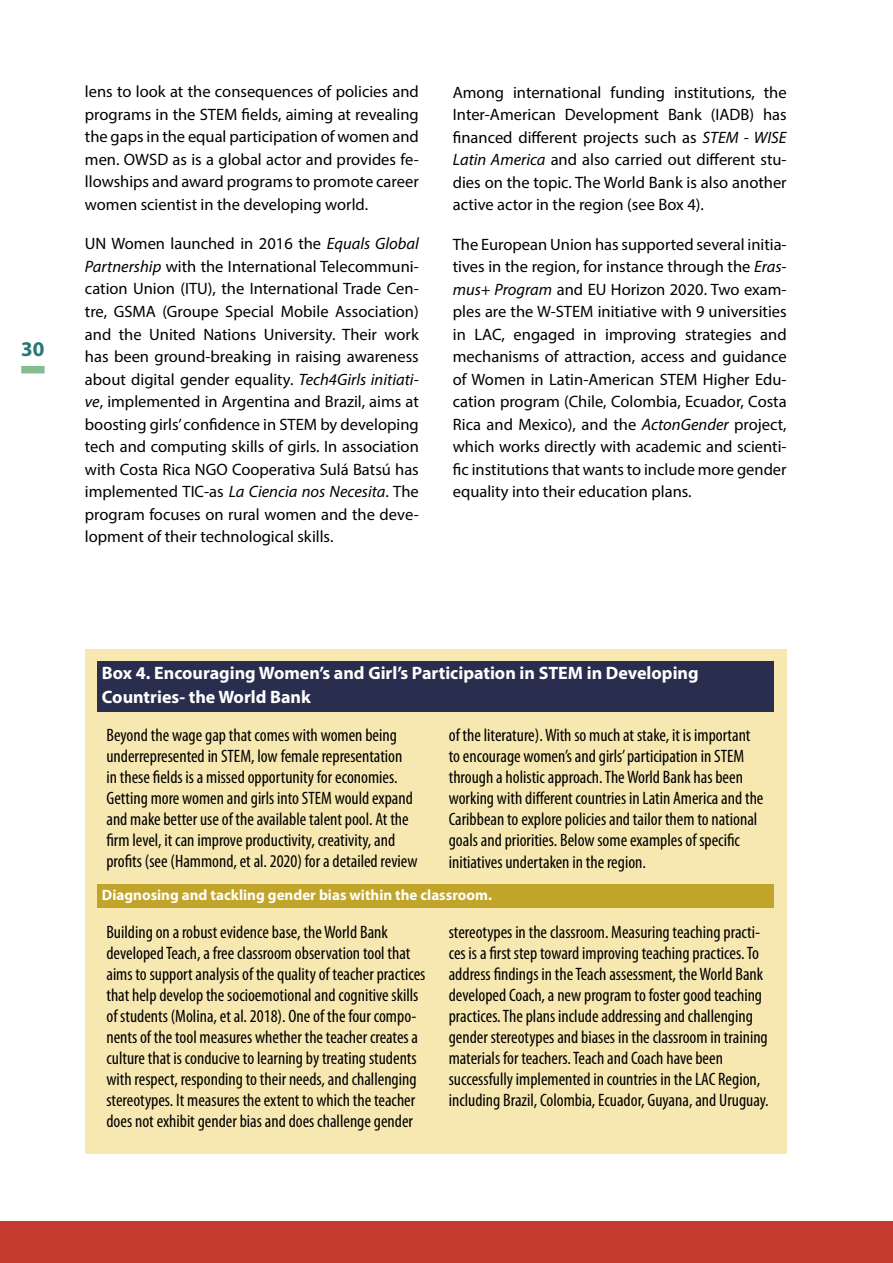
<style>
.page{position:relative;width:893px;height:1263px;background:#fff}
.page>*{position:absolute;margin:0;border:0;box-sizing:border-box;transform-origin:0 0}
.t1{font:700 21px "Myriad Pro";color:#277874}
.t2{font:condensed 18px/21px "Myriad Pro";color:#000}
.t3{font:700 18px/24px "Myriad Pro";color:#fff}
.t4{font:16.5px/22.5px "Myriad Pro";color:#000;text-align:justify}
.t5{font:700 15px "Myriad Pro";color:#fff}
.s1{font-style:italic}
</style>
<div class="page">
<div style="left:0;top:1221px;width:893px;height:42px;background:#c43a2e"></div>
<div style="left:21px;top:366px;width:24px;height:7px;background:#84bd8f"></div>
<div style="left:85px;top:649px;width:702px;height:504px;background:#f7e7b0"></div>
<div style="left:98px;top:662px;width:676px;height:50px;background:#2a2e4e"></div>
<div style="left:98px;top:884px;width:676px;height:24px;background:#c1a52b"></div>
<p class="t1" style="left:21px;top:335px;width:25px">30</p>
<p class="t4" style="left:85px;top:80px;width:335px">lens to look at the consequences of policies and programs in the STEM fields, aiming at revealing the gaps in the equal participation of women and men. OWSD as is a global actor and provides fe&shy;llowships and award programs to promote career women scientist in the developing world.</p>
<p class="t4" style="left:85px;top:232px;width:335px">UN Women launched in 2016 the <span class="s1">Equals Global Partnership</span> with the International Telecommuni&shy;cation Union (ITU), the International Trade Cen&shy;tre, GSMA (Groupe Special Mobile Association) and the United Nations University. Their work has been ground-breaking in raising awareness about digital gender equality. <span class="s1">Tech4Girls initiati&shy;ve</span>, implemented in Argentina and Brazil, aims at boosting girls’ confidence in STEM by developing tech and computing skills of girls. In association with Costa Rica NGO Cooperativa Sulá Batsú has implemented TIC-as <span class="s1">La Ciencia nos Necesita</span>. The program focuses on rural women and the deve&shy;lopment of their technological skills.</p>
<p class="t4" style="left:453px;top:80px;width:335px">Among international funding institutions, the Inter-American Development Bank (IADB) has financed different projects such as <span class="s1">STEM - WISE Latin America</span> and also carried out different stu&shy;dies on the topic. The World Bank is also another active actor in the region (see Box 4).</p>
<p class="t4" style="left:453px;top:233px;width:335px">The European Union has supported several initia&shy;tives in the region, for instance through the <span class="s1">Eras&shy;mus+ Program</span> and EU Horizon 2020. Two exam&shy;ples are the W-STEM initiative with 9 universities in LAC, engaged in improving strategies and mechanisms of attraction, access and guidance of Women in Latin-American STEM Higher Edu&shy;cation program (Chile, Colombia, Ecuador, Costa Rica and Mexico), and the <span class="s1">ActonGender</span> project, which works directly with academic and scienti&shy;fic institutions that wants to include more gender equality into their education plans.</p>
<p class="t3" style="left:102px;top:661px;width:598px">Box 4. Encouraging Women’s and Girl’s Participation in STEM in Developing<br>Countries- the World Bank</p>
<p class="t2" style="left:106px;top:725px;width:313px">Beyond the wage gap that comes with women being underrepresented in STEM, low female representation<br>in these fields is a missed opportunity for economies.<br>Getting more women and girls into STEM would expand and make better use of the available talent pool. At the firm level, it can improve productivity, creativity, and profits (see (Hammond, et al. 2020) for a detailed review</p>
<p class="t2" style="left:449px;top:725px;width:316px">of the literature). With so much at stake, it is important to encourage women’s and girls’ participation in STEM through a holistic approach. The World Bank has been working with different countries in Latin America and the Caribbean to explore policies and tailor them to national goals and priorities. Below some examples of specific initiatives undertaken in the region.</p>
<p class="t5" style="left:102px;top:885px;width:392px">Diagnosing and tackling gender bias within the classroom.</p>
<p class="t2" style="left:106px;top:921px;width:320px">Building on a robust evidence base, the World Bank developed Teach, a free classroom observation tool that aims to support analysis of the quality of teacher practices that help develop the socioemotional and cognitive skills of students (Molina, et al. 2018). One of the four compo&shy;nents of the tool measures whether the teacher creates a culture that is conducive to learning by treating students with respect, responding to their needs, and challenging stereotypes. It measures the extent to which the teacher does not exhibit gender bias and does challenge gender</p>
<p class="t2" style="left:449px;top:921px;width:321px">stereotypes in the classroom. Measuring teaching practi&shy;ces is a first step toward improving teaching practices. To address findings in the Teach assessment, the World Bank developed Coach, a new program to foster good teaching practices. The plans include addressing and challenging gender stereotypes and biases in the classroom in training materials for teachers. Teach and Coach have been successfully implemented in countries in the LAC Region, including Brazil, Colombia, Ecuador, Guyana, and Uruguay.</p>
</div>
